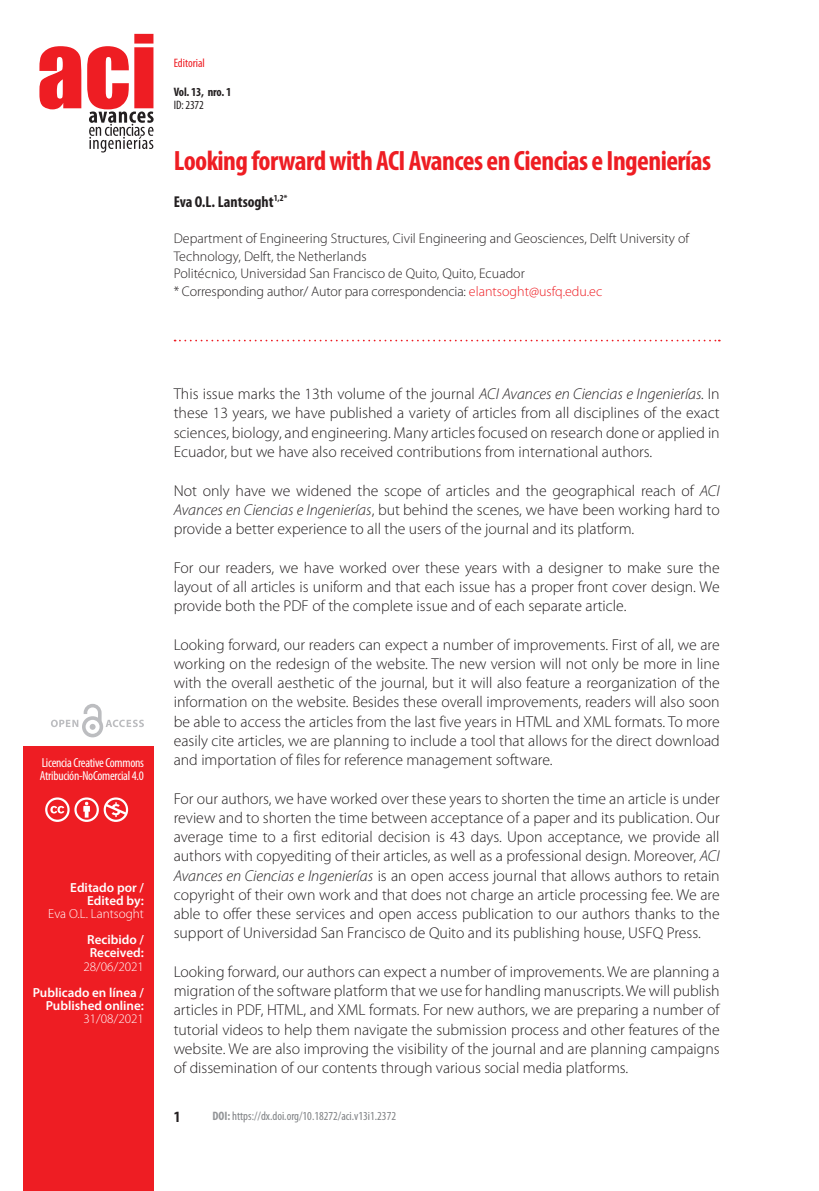
<style>
.page{position:relative;width:819px;height:1191px;background:#fff}
.page>*{position:absolute;margin:0;border:0;box-sizing:border-box;transform-origin:0 0}
.P_tema{font:700 condensed 28px "Myriad Pro";letter-spacing:-.02em;color:#ee1d23}
.texto_inglés{font:300 15.75px/19.2px "Myriad Pro";color:#231f20;text-align:justify}
.P_autores_portadilla{font:700 condensed 15.75px "Myriad Pro";color:#231f20}
.P_afiliaciones{font:300 14px/17.5px "Myriad Pro";color:#231f20}
.t1{font:600 13.12px/13.1px "Myriad Pro";color:#fff;text-align:right}
.t2{font:condensed 13.12px/13.1px "Myriad Pro";letter-spacing:-.02em;color:#fff}
.t3{font:300 13.12px/13.1px "Myriad Pro";color:#fff;text-align:center}
.t4{font:condensed 12.25px "Myriad Pro";color:#808285}
.texto{font:700 condensed 12.25px "Myriad Pro";letter-spacing:-.01em;color:#231f20}
.t5{font:condensed 12.25px "Myriad Pro";color:#ee1d23}
.texto-2{font:condensed 12.25px "Myriad Pro";letter-spacing:-.01em;color:#231f20}
.s1{color:#ee1d23}
.s2{font-weight:600}
.s3{font-style:italic}
.s4{font-weight:700;color:#939598}
</style>
<div class="page">
<div style="left:23px;top:746px;width:131px;height:445px;background:#ee1d23"></div>
<svg style="left:51px;top:704px;width:93px;height:33px"></svg>
<svg style="left:174px;top:340px;width:545px;height:1px"></svg>
<svg style="left:39px;top:46px;width:42px;height:63px;background:#f1464b"></svg>
<svg style="left:87px;top:34px;width:67px;height:118px"></svg>
<svg style="left:45px;top:797px;width:83px;height:25px"></svg>
<p class="t5" style="left:174px;top:56px;width:33px">Editorial</p>
<p class="texto" style="left:174px;top:85px;width:59px">Vol. 13, nro. 1</p>
<p class="texto-2" style="left:174px;top:97px;width:32px">ID: 2372</p>
<p class="P_tema" style="left:174px;top:143px;width:539px">Looking forward with ACI Avances en Ciencias e Ingenierías</p>
<p class="P_autores_portadilla" style="left:174px;top:191px;width:115px">Eva O.L. Lantsoght<sup>1,2*</sup></p>
<p class="P_afiliaciones" style="left:174px;top:230px;width:517px">Department of Engineering Structures, Civil Engineering and Geosciences, Delft University of<br>Technology, Delft, the Netherlands</p>
<p class="P_afiliaciones" style="left:174px;top:265px;width:352px">Politécnico, Universidad San Francisco de Quito, Quito, Ecuador</p>
<p class="P_afiliaciones" style="left:174px;top:283px;width:430px">* Corresponding author/ Autor para correspondencia: <span class="s1">elantsoght@usfq.edu.ec</span></p>
<p class="t2" style="left:40px;top:755px;width:105px">Licencia Creative Commons<br>Atribución-NoComercial 4.0</p>
<p class="t1" style="left:70px;top:880px;width:75px">Editado por /<br>Edited by:</p>
<p class="t3" style="left:48px;top:907px;width:97px">Eva O.L. Lantsoght</p>
<p class="t1" style="left:87px;top:933px;width:58px">Recibido /</p>
<p class="t3" style="left:83px;top:946px;width:62px"><span class="s2">Received:<br></span>28/06/2021</p>
<p class="t1" style="left:33px;top:985px;width:113px">Publicado en línea /<br>Published online:</p>
<p class="t3" style="left:83px;top:1012px;width:62px">31/08/2021</p>
<p class="texto_inglés" style="left:174px;top:384px;width:547px">This issue marks the 13th volume of the journal <span class="s3">ACI Avances en Ciencias e Ingenierías.</span> In these 13 years, we have published a variety of articles from all disciplines of the exact sciences, biology, and engineering. Many articles focused on research done or applied in Ecuador, but we have also received contributions from international authors.</p>
<p class="texto_inglés" style="left:174px;top:481px;width:547px">Not only have we widened the scope of articles and the geographical reach of <span class="s3">ACI Avances en Ciencias e Ingenierías</span>, but behind the scenes, we have been working hard to provide a better experience to all the users of the journal and its platform.</p>
<p class="texto_inglés" style="left:174px;top:558px;width:547px">For our readers, we have worked over these years with a designer to make sure the layout of all articles is uniform and that each issue has a proper front cover design. We provide both the PDF of the complete issue and of each separate article.</p>
<p class="texto_inglés" style="left:174px;top:635px;width:547px">Looking forward, our readers can expect a number of improvements. First of all, we are working on the redesign of the website. The new version will not only be more in line with the overall aesthetic of the journal, but it will also feature a reorganization of the information on the website. Besides these overall improvements, readers will also soon be able to access the articles from the last five years in HTML and XML formats. To more easily cite articles, we are planning to include a tool that allows for the direct download and importation of files for reference management software.</p>
<p class="texto_inglés" style="left:174px;top:789px;width:547px">For our authors, we have worked over these years to shorten the time an article is under review and to shorten the time between acceptance of a paper and its publication. Our average time to a first editorial decision is 43 days. Upon acceptance, we provide all authors with copyediting of their articles, as well as a professional design. Moreover, <span class="s3">ACI Avances en Ciencias e Ingenierías</span> is an open access journal that allows authors to retain copyright of their own work and that does not charge an article processing fee. We are able to offer these services and open access publication to our authors thanks to the support of Universidad San Francisco de Quito and its publishing house, USFQ Press.</p>
<p class="texto_inglés" style="left:174px;top:962px;width:547px">Looking forward, our authors can expect a number of improvements. We are planning a migration of the software platform that we use for handling manuscripts. We will publish articles in PDF, HTML, and XML formats. For new authors, we are preparing a number of tutorial videos to help them navigate the submission process and other features of the website. We are also improving the visibility of the journal and are planning campaigns of dissemination of our contents through various social media platforms.</p>
<p class="P_autores_portadilla" style="left:174px;top:1107px;width:8px">1</p>
<p class="t4" style="left:212px;top:1108px;width:185px"><span class="s4">DOI:</span> https://dx.doi.org/10.18272/aci.v13i1.2372</p>
</div>
